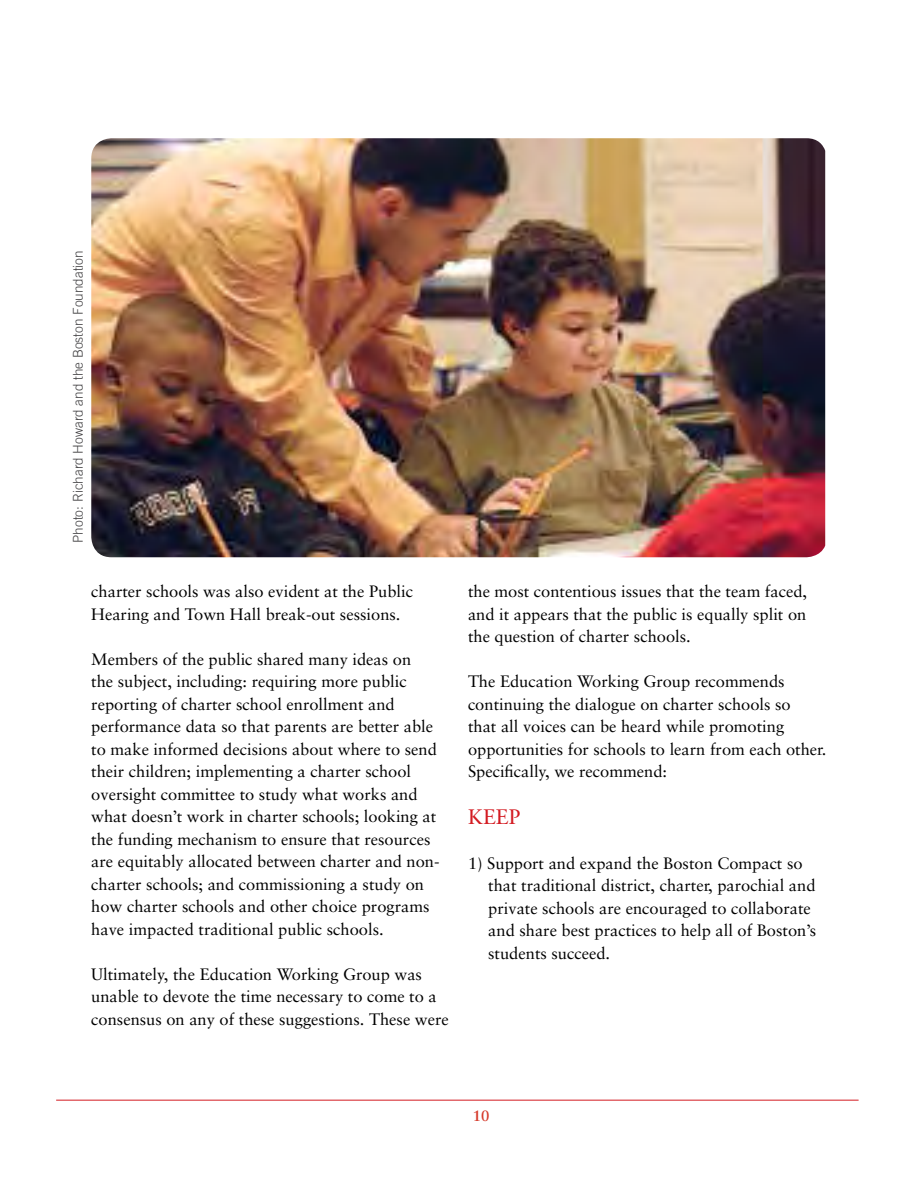
<style>
.page{position:relative;width:918px;height:1188px;background:#fff}
.page>*{position:absolute;margin:0;border:0;box-sizing:border-box;transform-origin:0 0}
.t1{font:21px "Sabon";color:#d31a21}
.t2{font:16.5px/22.5px "Sabon";color:#000}
.t3{font:700 15px "Sabon";color:#d63b2c}
.t4{font:300 13.5px "Trade Gothic";color:#414042}
</style>
<div class="page">
<hr style="left:56px;top:1100px;width:803px;height:1px;background:#d31a21">
<img style="left:91px;top:138px;width:734px;height:419px">
<p class="t4" style="left:70px;top:543px;width:294px;rotate:-90deg">Photo: Richard Howard and the Boston Foundation</p>
<p class="t2" style="left:91px;top:580px;width:323px">charter schools was also evident at the Public<br>Hearing and Town Hall break-out sessions.</p>
<p class="t2" style="left:91px;top:647px;width:350px">Members of the public shared many ideas on<br>the subject, including: requiring more public reporting of charter school enrollment and performance data so that parents are better able to make informed decisions about where to send their children; implementing a charter school oversight committee to study what works and what doesn’t work in charter schools; looking at the funding mechanism to ensure that resources are equitably allocated between charter and non&shy;charter schools; and commissioning a study on how charter schools and other choice programs have impacted traditional public schools.</p>
<p class="t2" style="left:91px;top:962px;width:359px">Ultimately, the Education Working Group was unable to devote the time necessary to come to a consensus on any of these suggestions. These were</p>
<p class="t2" style="left:468px;top:580px;width:341px;text-align:justify">the most contentious issues that the team faced, and it appears that the public is equally split on the question of charter schools.</p>
<p class="t2" style="left:468px;top:670px;width:360px">The Education Working Group recommends continuing the dialogue on charter schools so<br>that all voices can be heard while promoting opportunities for schools to learn from each other.<br>Specifically, we recommend:</p>
<p class="t1" style="left:468px;top:804px;width:29px">Keep</p>
<p class="t2" style="left:488px;top:851px;width:329px;text-indent:-20px">1) Support and expand the Boston Compact so that traditional district, charter, parochial and private schools are encouraged to collaborate and share best practices to help all of Boston’s students succeed.</p>
<p class="t3" style="left:473px;top:1107px;width:18px">10</p>
</div>
